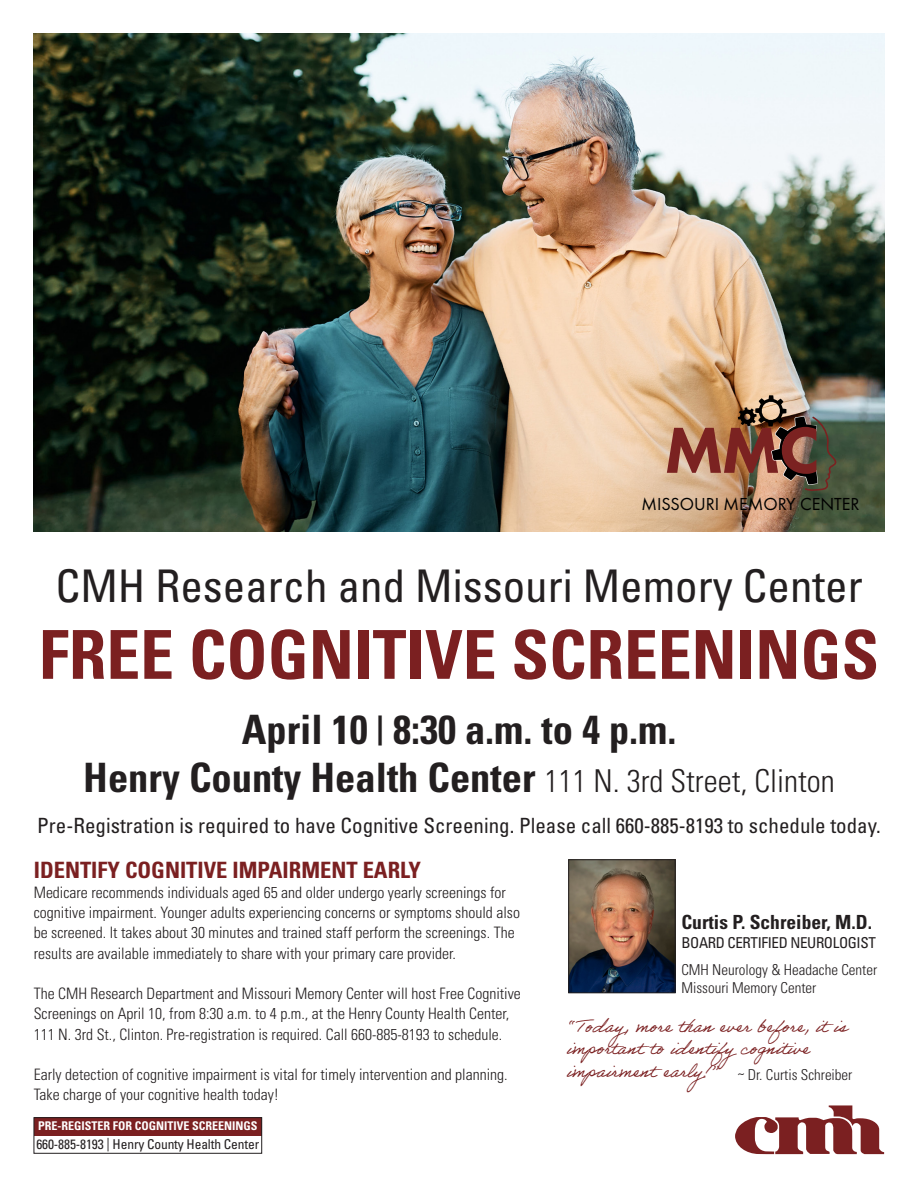
<style>
.page{position:relative;width:918px;height:1188px;background:#fff}
.page>*{position:absolute;margin:0;border:0;box-sizing:border-box;transform-origin:0 0}
.t1{font:700 condensed 67.5px "Univers LT Std";color:#7b2021}
.t2{font:800 67.5px "Futura PT";letter-spacing:-.035em;color:#7b2221}
.t3{font:condensed 45px "Univers LT Std";color:#231f20}
.t4{font:700 condensed 40.5px "Univers LT Std";color:#231f20}
.t5{font:700 condensed 22.5px "Univers LT Std";color:#7b2021}
.t6{font:condensed 21px "Univers LT Std";color:#231f20}
.t7{font:700 condensed 19.5px "Univers LT Std";color:#231f20}
.t8{font:18px "Adobe Handwriting Ernie";color:#7b2021}
.t9{font:18px "Futura PT";color:#000}
.t10{font:300 condensed 15.75px/20.2px "Univers LT Std";color:#231f20}
.t11{font:300 condensed 15px "Univers LT Std";color:#231f20}
.t12{font:condensed 15px "Univers LT Std";letter-spacing:-.025em;color:#231f20}
.t13{font:condensed 13.5px "Univers LT Std";letter-spacing:-.01em;color:#231f20}
.t14{font:700 condensed 12px "Univers LT Std";color:#fff}
.s1{font-size:30px}
.s2{font-weight:300;font-size:31.5px}
</style>
<div class="page">
<img style="left:34px;top:34px;width:850px;height:497px">
<svg style="left:735px;top:1105px;width:149px;height:49px"></svg>
<div style="left:34px;top:1117px;width:228px;height:18px;background:#7b2021"></div>
<div style="left:34px;top:1117px;width:228px;height:36px;border:1px solid #231f20"></div>
<img style="left:738px;top:395px;width:109px;height:101px">
<img style="left:570px;top:862px;width:103px;height:129px">
<div style="left:568px;top:860px;width:107px;height:133px;border:1px solid #231f20"></div>
<p class="t2" style="left:664px;top:408px;width:157px">MMC</p>
<p class="t9" style="left:633px;top:489px;width:220px">MISSOURI MEMORY CENTER</p>
<p class="t2" style="left:672px;top:412px;width:157px">MMC</p>
<p class="t9" style="left:641px;top:493px;width:220px">MISSOURI MEMORY CENTER</p>
<p class="t3" style="left:55px;top:557px;width:809px">CMH Research and Missouri Memory Center</p>
<p class="t1" style="left:39px;top:613px;width:842px">FREE COGNITIVE SCREENINGS</p>
<p class="t4" style="left:242px;top:705px;width:436px">April 10 <span class="s1">|</span> 8:30 a.m. to 4 p.m.</p>
<p class="t4" style="left:83px;top:753px;width:753px">Henry County Health Center <span class="s2">111 N. 3rd Street, Clinton</span></p>
<p class="t6" style="left:37px;top:812px;width:845px">Pre-Registration is required to have Cognitive Screening. Please call 660-885-8193 to schedule today.</p>
<p class="t5" style="left:34px;top:856px;width:389px">IDENTIFY COGNITIVE IMPAIRMENT EARLY</p>
<p class="t10" style="left:34px;top:882px;width:488px">Medicare recommends individuals aged 65 and older undergo yearly screenings for cognitive impairment. Younger adults experiencing concerns or symptoms should also be screened. It takes about 30 minutes and trained staff perform the screenings. The results are available immediately to share with your primary care provider.</p>
<p class="t10" style="left:34px;top:983px;width:489px">The CMH Research Department and Missouri Memory Center will host Free Cognitive<br>Screenings on April 10, from 8:30 a.m. to 4 p.m., at the Henry County Health Center,<br>111 N. 3rd St., Clinton. Pre-registration is required. Call 660-885-8193 to schedule.</p>
<p class="t10" style="left:34px;top:1064px;width:475px">Early detection of cognitive impairment is vital for timely intervention and planning.<br>Take charge of your cognitive health today!</p>
<p class="t7" style="left:681px;top:910px;width:192px">Curtis P. Schreiber, M.D.</p>
<p class="t12" style="left:681px;top:933px;width:196px">BOARD CERTIFIED NEUROLOGIST</p>
<p class="t11" style="left:681px;top:961px;width:197px">CMH Neurology &amp; Headache Center</p>
<p class="t11" style="left:681px;top:979px;width:136px">Missouri Memory Center</p>
<p class="t8" style="left:567px;top:1015px;width:282px">“ Today, more than ever before, it is</p>
<p class="t8" style="left:567px;top:1038px;width:244px">important to identifycognitive</p>
<p class="t11" style="left:567px;top:1066px;width:287px"><sup>impairment</sup> <sup>early!”</sup> ~ Dr. Curtis Schreiber</p>
<p class="t14" style="left:38px;top:1118px;width:221px">PRE-REGISTER FOR COGNITIVE SCREENINGS</p>
<p class="t13" style="left:36px;top:1135px;width:224px">660-885-8193 | Henry County Health Center</p>
</div>
